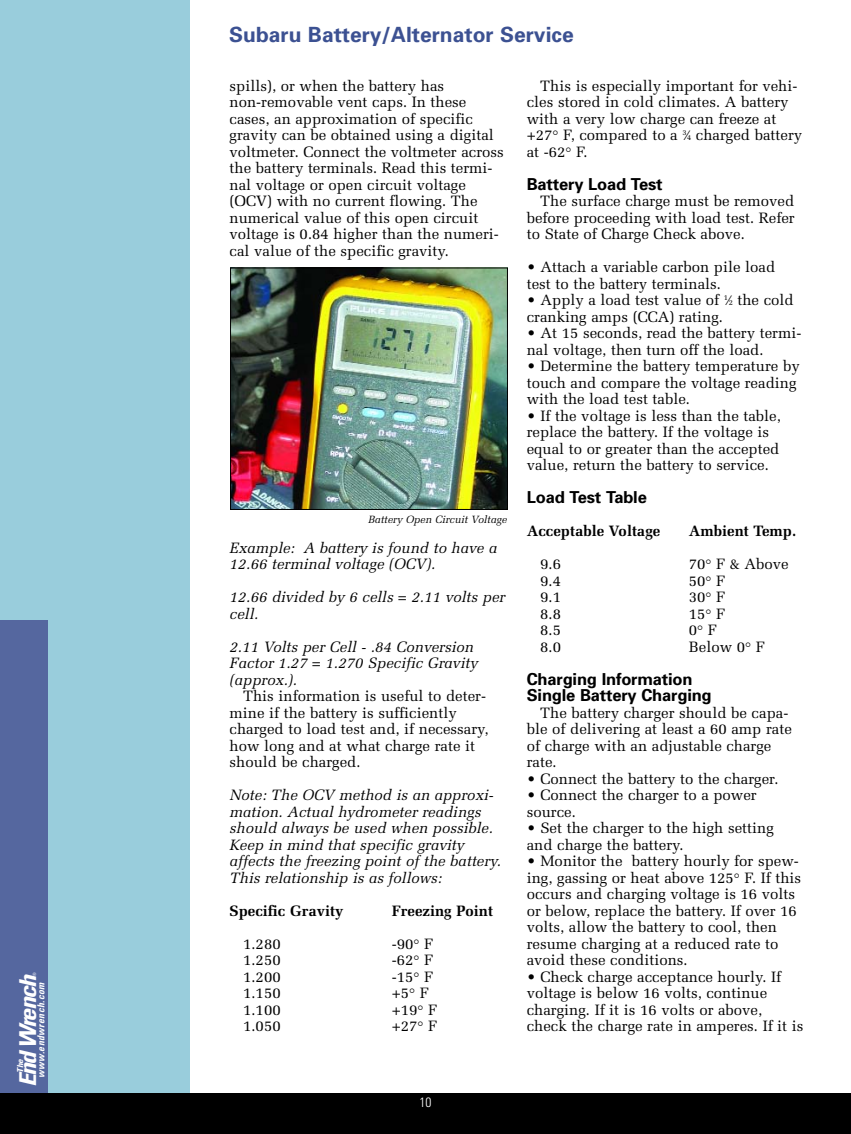
<style>
.page{position:relative;width:851px;height:1134px;background:#fff}
.page>*{position:absolute;margin:0;border:0;box-sizing:border-box;transform-origin:0 0}
.t1{font:italic 700 condensed 23.25px "Univers";color:#fff;scale:1.1 1}
.t2{font:700 21px "Univers";color:#3c5192}
.t3{font:700 16.5px/16.5px "Univers";letter-spacing:-.01em;color:#000}
.t4{font:15px/16.5px "Melior";color:#000}
.t5{font:italic 15px/16.5px "Melior";color:#000}
.t6{font:700 15px "Melior";color:#000}
.t7{font:300 condensed 13.5px "Univers";color:#fff}
.t8{font:italic 10.5px "Melior";color:#000}
.t9{font:italic 700 condensed 9.75px "Univers";color:#fff}
.t10{font:italic 700 condensed 8.25px "Univers";color:#fff;scale:1.1 1}
.t11{font:condensed 4.5px "Univers";color:#fff}
.s1{font-size:7.5px}
</style>
<div class="page">
<div style="left:0;top:0;width:189px;height:1107px;background:#99cddc"></div>
<div style="left:0;top:621px;width:47px;height:486px;background:#55679f"></div>
<div style="left:0;top:1093px;width:850px;height:41px;background:#000"></div>
<img style="left:232px;top:270px;width:274px;height:238px">
<div style="left:230px;top:268px;width:278px;height:242px;border:1px solid #000"></div>
<p class="t11" style="left:33px;top:976px;width:5px;rotate:-90deg">®</p>
<h1 class="t1" style="left:19px;top:1087px;width:103px;rotate:-90deg">End Wrench</h1>
<p class="t9" style="left:37px;top:1078px;width:99px;rotate:-90deg">www.endwrench.com</p>
<p class="t10" style="left:17px;top:1073px;width:15px;rotate:-90deg">The</p>
<h2 class="t2" style="left:229px;top:27px;width:346px">Subaru Battery/Alternator Service</h2>
<p class="t4" style="left:230px;top:79px;width:276px">spills), or when the battery has non-removable vent caps. In these cases, an approximation of specific gravity can be obtained using a digital voltmeter. Connect the voltmeter across the battery terminals. Read this termi&shy;nal voltage or open circuit voltage (OCV) with no current flowing. The numerical value of this open circuit voltage is 0.84 higher than the numeri&shy;cal value of the specific gravity.</p>
<p class="t8" style="left:368px;top:515px;width:140px">Battery Open Circuit Voltage</p>
<p class="t5" style="left:230px;top:541px;width:269px">Example: A battery is found to have a<br>12.66 terminal voltage (OCV).</p>
<p class="t5" style="left:230px;top:590px;width:277px">12.66 divided by 6 cells = 2.11 volts per cell.</p>
<p class="t5" style="left:230px;top:640px;width:250px">2.11 Volts per Cell - .84 Conversion<br>Factor 1.27 = 1.270 Specific Gravity (approx.).</p>
<p class="t4" style="left:230px;top:689px;width:260px;text-indent:14px">This information is useful to deter&shy;mine if the battery is sufficiently charged to load test and, if necessary, how long and at what charge rate it should be charged.</p>
<p class="t5" style="left:230px;top:788px;width:273px">Note: The OCV method is an approxi&shy;mation. Actual hydrometer readings should always be used when possible.<br>Keep in mind that specific gravity affects the freezing point of the battery.<br>This relationship is as follows:</p>
<p class="t6" style="left:230px;top:904px;width:115px">Specific Gravity</p>
<p class="t6" style="left:392px;top:904px;width:103px">Freezing Point</p>
<p class="t4" style="left:243px;top:937px;width:39px">1.280</p>
<p class="t4" style="left:392px;top:937px;width:43px">-90° F</p>
<p class="t4" style="left:243px;top:953px;width:39px">1.250</p>
<p class="t4" style="left:392px;top:953px;width:43px">-62° F</p>
<p class="t4" style="left:243px;top:970px;width:39px">1.200</p>
<p class="t4" style="left:392px;top:970px;width:43px">-15° F</p>
<p class="t4" style="left:243px;top:986px;width:39px">1.150</p>
<p class="t4" style="left:392px;top:986px;width:39px">+5° F</p>
<p class="t4" style="left:243px;top:1003px;width:39px">1.100</p>
<p class="t4" style="left:392px;top:1003px;width:47px">+19° F</p>
<p class="t4" style="left:243px;top:1019px;width:39px">1.050</p>
<p class="t4" style="left:392px;top:1019px;width:47px">+27° F</p>
<p class="t4" style="left:526px;top:79px;width:277px;text-indent:14px">This is especially important for vehi&shy;cles stored in cold climates. A battery with a very low charge can freeze at +27° F, compared to a <sup>3</sup>⁄<span class="s1">4</span> charged battery at -62° F.</p>
<p class="t3" style="left:526px;top:177px;width:137px">Battery Load Test</p>
<p class="t4" style="left:526px;top:194px;width:269px;text-align:justify;text-indent:14px">The surface charge must be removed before proceeding with load test. Refer to State of Charge Check above.</p>
<p class="t4" style="left:526px;top:260px;width:250px">• Attach a variable carbon pile load test to the battery terminals.</p>
<p class="t4" style="left:526px;top:293px;width:268px">• Apply a load test value of <sup>1</sup>⁄<span class="s1">2</span> the cold cranking amps (CCA) rating.</p>
<p class="t4" style="left:526px;top:326px;width:276px">• At 15 seconds, read the battery termi&shy;nal voltage, then turn off the load.</p>
<p class="t4" style="left:526px;top:359px;width:274px">• Determine the battery temperature by touch and compare the voltage reading with the load test table.</p>
<p class="t4" style="left:526px;top:409px;width:256px">• If the voltage is less than the table, replace the battery. If the voltage is equal to or greater than the accepted value, return the battery to service.</p>
<p class="t3" style="left:526px;top:491px;width:121px">Load Test Table</p>
<p class="t6" style="left:526px;top:525px;width:135px">Acceptable Voltage</p>
<p class="t6" style="left:689px;top:525px;width:109px">Ambient Temp.</p>
<p class="t4" style="left:540px;top:557px;width:22px">9.6</p>
<p class="t4" style="left:689px;top:557px;width:101px">70° F &amp; Above</p>
<p class="t4" style="left:540px;top:574px;width:22px">9.4</p>
<p class="t4" style="left:688px;top:574px;width:38px">50° F</p>
<p class="t4" style="left:540px;top:590px;width:22px">9.1</p>
<p class="t4" style="left:688px;top:590px;width:38px">30° F</p>
<p class="t4" style="left:540px;top:607px;width:22px">8.8</p>
<p class="t4" style="left:688px;top:607px;width:38px">15° F</p>
<p class="t4" style="left:540px;top:623px;width:22px">8.5</p>
<p class="t4" style="left:688px;top:623px;width:30px">0° F</p>
<p class="t4" style="left:540px;top:640px;width:22px">8.0</p>
<p class="t4" style="left:689px;top:640px;width:77px">Below 0° F</p>
<p class="t3" style="left:526px;top:672px;width:186px">Charging Information<br>Single Battery Charging</p>
<p class="t4" style="left:526px;top:706px;width:266px;text-indent:14px">The battery charger should be capa&shy;ble of delivering at least a 60 amp rate of charge with an adjustable charge rate.</p>
<p class="t4" style="left:526px;top:772px;width:253px">• Connect the battery to the charger.</p>
<p class="t4" style="left:526px;top:788px;width:231px">• Connect the charger to a power source.</p>
<p class="t4" style="left:526px;top:821px;width:248px">• Set the charger to the high setting and charge the battery.</p>
<p class="t4" style="left:526px;top:854px;width:276px">• Monitor the battery hourly for spew&shy;ing, gassing or heat above 125° F. If this occurs and charging voltage is 16 volts or below, replace the battery. If over 16 volts, allow the battery to cool, then resume charging at a reduced rate to avoid these conditions.</p>
<p class="t4" style="left:526px;top:970px;width:278px">• Check charge acceptance hourly. If voltage is below 16 volts, continue charging. If it is 16 volts or above, check the charge rate in amperes. If it is</p>
<p class="t7" style="left:419px;top:1097px;width:13px">10</p>
</div>
